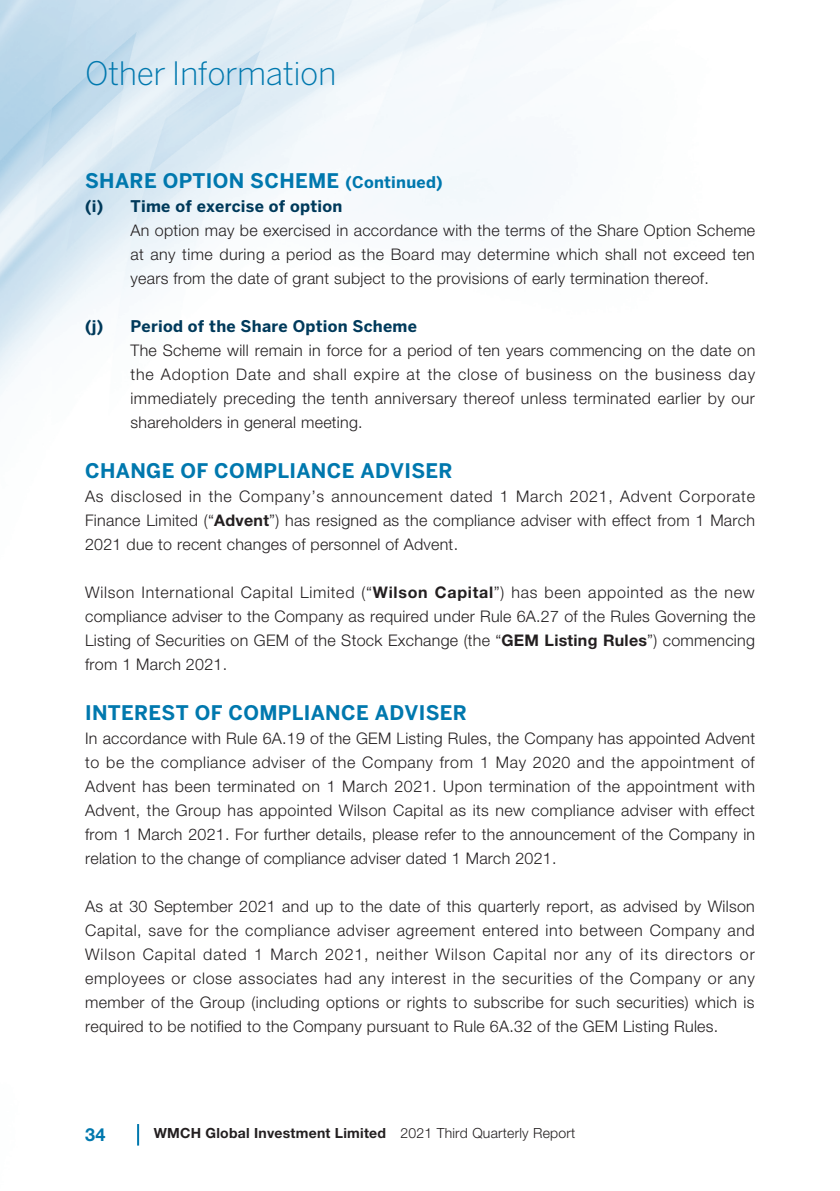
<style>
.page{position:relative;width:840px;height:1191px;background:#fff}
.page>*{position:absolute;margin:0;border:0;box-sizing:border-box;transform-origin:0 0}
.t1{font:300 32px "Benton Sans";letter-spacing:-.015em;color:#0078ae}
._01_H1{font:700 20px "Benton Sans";letter-spacing:.015em;color:#0078ae}
.t2{font:700 18px "Helvetica Neue LT Std";color:#0078ae}
._00_txt{font:300 16px/24px "Helvetica Neue LT Std";letter-spacing:.015em;color:#231f20;text-align:justify}
._02_H2{font:700 16px "Benton Sans";letter-spacing:.015em;color:#003a5b}
.t3{font:700 14px "Helvetica Neue LT Std";letter-spacing:.015em;color:#231f20}
.s1{font-size:16px}
.s2{font-weight:700}
.s3{font-weight:300}
</style>
<div class="page">
<img style="left:0;top:0;width:566px;height:1146px">
<hr style="left:137px;top:1124px;width:2px;height:21px;background:#0078ae">
<p class="t1" style="left:85px;top:54px;width:252px">Other Information</p>
<p class="_01_H1" style="left:85px;top:168px;width:359px">SHARE OPTION SCHEME <span class="s1">(Continued)</span></p>
<p class="_02_H2" style="left:85px;top:196px;width:258px">(i) Time of exercise of option</p>
<p class="_00_txt" style="left:130px;top:217px;width:626px">An option may be exercised in accordance with the terms of the Share Option Scheme at any time during a period as the Board may determine which shall not exceed ten years from the date of grant subject to the provisions of early termination thereof.</p>
<p class="_02_H2" style="left:85px;top:316px;width:333px">(j) Period of the Share Option Scheme</p>
<p class="_00_txt" style="left:130px;top:337px;width:626px">The Scheme will remain in force for a period of ten years commencing on the date on the Adoption Date and shall expire at the close of business on the business day immediately preceding the tenth anniversary thereof unless terminated earlier by our shareholders in general meeting.</p>
<p class="_01_H1" style="left:85px;top:458px;width:369px">CHANGE OF COMPLIANCE ADVISER</p>
<p class="_00_txt" style="left:85px;top:483px;width:671px">As disclosed in the Company’s announcement dated 1 March 2021, Advent Corporate Finance Limited (“<span class="s2">Advent</span>”) has resigned as the compliance adviser with effect from 1 March 2021 due to recent changes of personnel of Advent.</p>
<p class="_00_txt" style="left:85px;top:579px;width:671px">Wilson International Capital Limited (“<span class="s2">Wilson Capital</span>”) has been appointed as the new compliance adviser to the Company as required under Rule 6A.27 of the Rules Governing the Listing of Securities on GEM of the Stock Exchange (the “<span class="s2">GEM Listing Rules</span>”) commencing from 1 March 2021.</p>
<p class="_01_H1" style="left:85px;top:700px;width:383px">INTEREST OF COMPLIANCE ADVISER</p>
<p class="_00_txt" style="left:85px;top:725px;width:671px">In accordance with Rule 6A.19 of the GEM Listing Rules, the Company has appointed Advent to be the compliance adviser of the Company from 1 May 2020 and the appointment of Advent has been terminated on 1 March 2021. Upon termination of the appointment with Advent, the Group has appointed Wilson Capital as its new compliance adviser with effect from 1 March 2021. For further details, please refer to the announcement of the Company in relation to the change of compliance adviser dated 1 March 2021.</p>
<p class="_00_txt" style="left:85px;top:893px;width:671px">As at 30 September 2021 and up to the date of this quarterly report, as advised by Wilson Capital, save for the compliance adviser agreement entered into between Company and Wilson Capital dated 1 March 2021, neither Wilson Capital nor any of its directors or employees or close associates had any interest in the securities of the Company or any member of the Group (including options or rights to subscribe for such securities) which is required to be notified to the Company pursuant to Rule 6A.32 of the GEM Listing Rules.</p>
<p class="t2" style="left:85px;top:1123px;width:22px">34</p>
<p class="t3" style="left:154px;top:1124px;width:423px">WMCH Global Investment Limited <span class="s3">2021 Third Quarterly Report</span></p>
</div>
